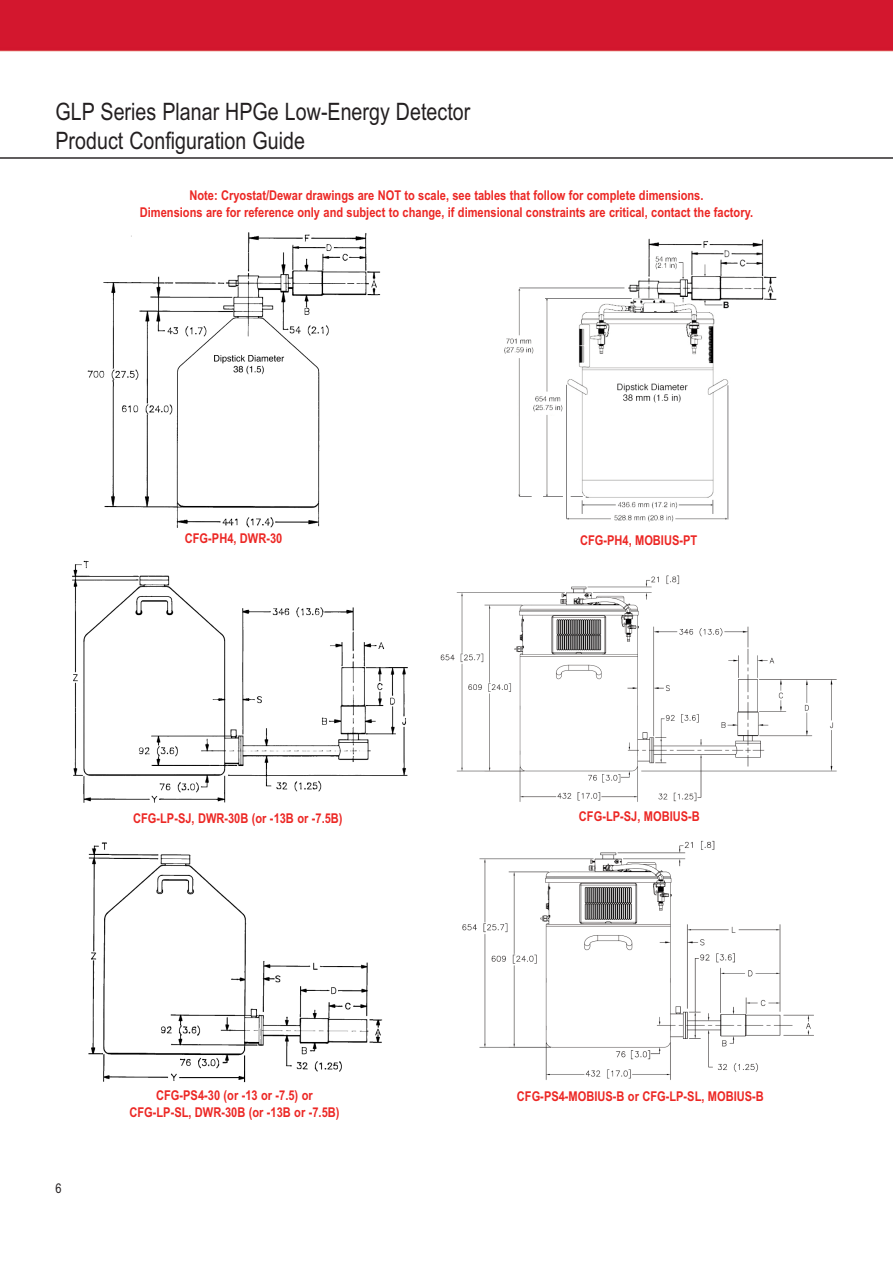
<style>
.page{position:relative;width:893px;height:1263px;background:#fff}
.page>*{position:absolute;margin:0;border:0;box-sizing:border-box;transform-origin:0 0}
.t1{font:24px/28.8px "Arial Narrow";color:#231f20}
.t2{font:700 13.5px/16.2px "Arial Narrow";color:#ec2724;text-align:center}
.t3{font:13.5px "Arial Narrow";color:#231f20}
</style>
<div class="page">
<img style="left:0;top:0;width:893px;height:528px">
<div style="left:54px;top:61px;width:571px;height:94px;background:#fff"></div>
<img style="left:84px;top:230px;width:298px;height:297px">
<img style="left:498px;top:230px;width:284px;height:297px">
<img style="left:72px;top:560px;width:336px;height:243px">
<img style="left:88px;top:842px;width:295px;height:241px">
<img style="left:440px;top:575px;width:397px;height:227px">
<img style="left:462px;top:840px;width:352px;height:240px">
<h1 class="t1" style="left:56px;top:97px;width:416px">GLP Series Planar HPGe Low-Energy Detector<br>Product Configuration Guide</h1>
<p class="t2" style="left:140px;top:188px;width:615px">Note: Cryostat/Dewar drawings are NOT to scale, see tables that follow for complete dimensions.<br>Dimensions are for reference only and subject to change, if dimensional constraints are critical, contact the factory.</p>
<p class="t2" style="left:185px;top:530px;width:99px">CFG-PH4, DWR-30</p>
<p class="t2" style="left:580px;top:532px;width:119px">CFG-PH4, MOBIUS-PT</p>
<p class="t2" style="left:133px;top:810px;width:211px">CFG-LP-SJ, DWR-30B (or -13B or -7.5B)</p>
<p class="t3" style="left:56px;top:1181px;width:8px">6</p>
<p class="t2" style="left:129px;top:1087px;width:212px">CFG-PS4-30 (or -13 or -7.5) or<br>CFG-LP-SL, DWR-30B (or -13B or -7.5B)</p>
<p class="t2" style="left:579px;top:808px;width:122px">CFG-LP-SJ, MOBIUS-B</p>
<p class="t2" style="left:517px;top:1088px;width:248px">CFG-PS4-MOBIUS-B or CFG-LP-SL, MOBIUS-B</p>
</div>
